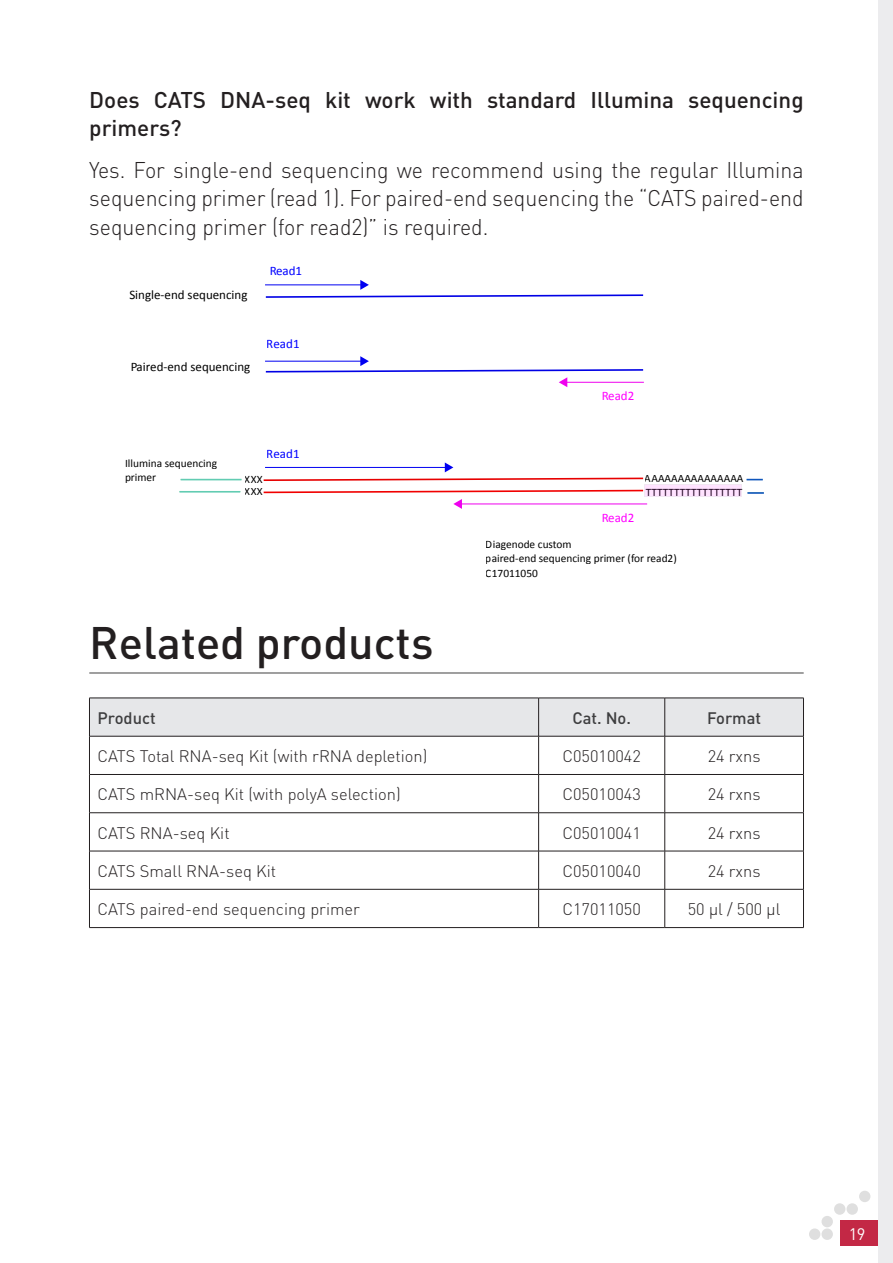
<style>
.page{position:relative;width:893px;height:1263px;background:#fff}
.page>*{position:absolute;margin:0;border:0;box-sizing:border-box;transform-origin:0 0}
.t1{font:500 45px "DIN";color:#231f20}
.BODY{font:300 22.5px/28.5px "DIN";color:#231f20;text-align:justify;scale:.95 1}
.t2{font:500 22.5px/28.5px "DIN";color:#231f20}
.TAB_left{font:300 16.5px "DIN";color:#231f20}
.TAB{font:300 16.5px "DIN";color:#231f20}
.TAB-2{font:500 16.5px "DIN";color:#3e3e3f}
.t3{font:16.5px "DIN";color:#fff}
.t4{font:13.05px "Calibri";color:#000}
.t5{font:13.05px "Calibri";color:#00f}
.t6{font:13.05px "Calibri";color:#f0f}
.t7{font:11.4px/14.5px "Calibri";color:#000}
</style>
<div class="page">
<div style="left:840px;top:1220px;width:53px;height:26px;background:#c32845"></div>
<div style="left:878px;top:0;width:15px;height:1263px;background:#ececee"></div>
<div style="left:821px;top:1228px;width:12px;height:12px;background:#dfdfdf;border-radius:50%"></div>
<div style="left:809px;top:1228px;width:11px;height:12px;background:#dfdfdf;border-radius:50%"></div>
<div style="left:821px;top:1216px;width:12px;height:11px;background:#dfdfdf;border-radius:50%"></div>
<div style="left:834px;top:1203px;width:11px;height:12px;background:#dfdfdf;border-radius:50%"></div>
<div style="left:847px;top:1203px;width:11px;height:12px;background:#dfdfdf;border-radius:50%"></div>
<div style="left:859px;top:1191px;width:11px;height:11px;background:#dfdfdf;border-radius:50%"></div>
<hr style="left:89px;top:672px;width:715px;height:2px;background:#808080">
<div style="left:90px;top:699px;width:713px;height:37px;background:#e6e7e9"></div>
<hr style="left:89px;top:698px;width:450px;height:1px;background:#231f20">
<hr style="left:89px;top:698px;width:1px;height:38px;background:#231f20">
<hr style="left:539px;top:698px;width:126px;height:1px;background:#231f20">
<hr style="left:538px;top:698px;width:1px;height:38px;background:#231f20">
<hr style="left:665px;top:698px;width:139px;height:1px;background:#231f20">
<hr style="left:664px;top:698px;width:1px;height:38px;background:#231f20">
<hr style="left:803px;top:698px;width:1px;height:38px;background:#231f20">
<hr style="left:89px;top:736px;width:450px;height:1px;background:#231f20">
<hr style="left:89px;top:736px;width:1px;height:38px;background:#231f20">
<hr style="left:539px;top:736px;width:126px;height:1px;background:#231f20">
<hr style="left:538px;top:736px;width:1px;height:38px;background:#231f20">
<hr style="left:665px;top:736px;width:139px;height:1px;background:#231f20">
<hr style="left:664px;top:736px;width:1px;height:38px;background:#231f20">
<hr style="left:803px;top:736px;width:1px;height:38px;background:#231f20">
<hr style="left:89px;top:774px;width:450px;height:1px;background:#231f20">
<hr style="left:89px;top:775px;width:1px;height:37px;background:#231f20">
<hr style="left:539px;top:774px;width:126px;height:1px;background:#231f20">
<hr style="left:538px;top:775px;width:1px;height:37px;background:#231f20">
<hr style="left:665px;top:774px;width:139px;height:1px;background:#231f20">
<hr style="left:664px;top:775px;width:1px;height:37px;background:#231f20">
<hr style="left:803px;top:775px;width:1px;height:37px;background:#231f20">
<hr style="left:89px;top:812px;width:450px;height:1px;background:#231f20">
<hr style="left:89px;top:813px;width:1px;height:38px;background:#231f20">
<hr style="left:539px;top:812px;width:126px;height:1px;background:#231f20">
<hr style="left:538px;top:813px;width:1px;height:38px;background:#231f20">
<hr style="left:665px;top:812px;width:139px;height:1px;background:#231f20">
<hr style="left:664px;top:813px;width:1px;height:38px;background:#231f20">
<hr style="left:803px;top:813px;width:1px;height:38px;background:#231f20">
<hr style="left:89px;top:851px;width:450px;height:1px;background:#231f20">
<hr style="left:89px;top:851px;width:1px;height:38px;background:#231f20">
<hr style="left:539px;top:851px;width:126px;height:1px;background:#231f20">
<hr style="left:538px;top:851px;width:1px;height:38px;background:#231f20">
<hr style="left:665px;top:851px;width:139px;height:1px;background:#231f20">
<hr style="left:664px;top:851px;width:1px;height:38px;background:#231f20">
<hr style="left:803px;top:851px;width:1px;height:38px;background:#231f20">
<hr style="left:89px;top:889px;width:450px;height:1px;background:#231f20">
<hr style="left:89px;top:889px;width:1px;height:38px;background:#231f20">
<hr style="left:539px;top:889px;width:126px;height:1px;background:#231f20">
<hr style="left:538px;top:889px;width:1px;height:38px;background:#231f20">
<hr style="left:665px;top:889px;width:139px;height:1px;background:#231f20">
<hr style="left:664px;top:889px;width:1px;height:38px;background:#231f20">
<hr style="left:803px;top:889px;width:1px;height:38px;background:#231f20">
<hr style="left:89px;top:927px;width:450px;height:1px;background:#231f20">
<hr style="left:539px;top:927px;width:126px;height:1px;background:#231f20">
<hr style="left:665px;top:927px;width:139px;height:1px;background:#231f20">
<hr style="left:181px;top:479px;width:60px;height:1px;background:#62ccb2">
<hr style="left:179px;top:491px;width:61px;height:2px;background:#62ccb2">
<svg style="left:747px;top:479px;width:16px;height:1px"></svg>
<svg style="left:747px;top:492px;width:17px;height:2px"></svg>
<div style="left:644px;top:484px;width:98px;height:13px;background:#ffe2ff"></div>
<svg style="left:263px;top:462px;width:381px;height:19px"></svg>
<hr style="left:460px;top:503px;width:187px;height:1px;background:#ef00ee">
<svg style="left:263px;top:489px;width:382px;height:20px"></svg>
<svg style="left:265px;top:280px;width:379px;height:18px"></svg>
<svg style="left:265px;top:356px;width:379px;height:31px"></svg>
<h3 class="t2" style="left:89px;top:85px;width:716px">Does CATS DNA-seq kit work with standard Illumina sequencing primers?</h3>
<p class="BODY" style="left:89px;top:155px;width:753px">Yes. For single-end sequencing we recommend using the regular Illumina sequencing primer (read 1). For paired-end sequencing the “CATS paired-end sequencing primer (for read2)” is required.</p>
<p class="t4" style="left:129px;top:286px;width:120px">Single-end sequencing</p>
<p class="t4" style="left:130px;top:358px;width:122px">Paired-end sequencing</p>
<p class="t5" style="left:269px;top:263px;width:34px">Read1</p>
<p class="t5" style="left:267px;top:336px;width:34px">Read1</p>
<p class="t6" style="left:601px;top:388px;width:34px">Read2</p>
<p class="t7" style="left:125px;top:456px;width:94px">Illumina sequencing primer</p>
<p class="t5" style="left:267px;top:445px;width:34px">Read1</p>
<p class="t7" style="left:245px;top:473px;width:19px;line-height:12.1px">XXX<br>XXX</p>
<p class="t7" style="left:645px;top:471px;width:100px;line-height:14px">AAAAAAAAAAAAAAA<br>TTTTTTTTTTTTTTTTT</p>
<p class="t6" style="left:601px;top:510px;width:34px">Read2</p>
<p class="t7" style="left:486px;top:537px;width:193px">Diagenode custom<br>paired-end sequencing primer (for read2)<br>C17011050</p>
<h1 class="t1" style="left:89px;top:614px;width:346px">Related products</h1>
<p class="TAB-2" style="left:98px;top:707px;width:60px">Product</p>
<p class="TAB-2" style="left:572px;top:707px;width:60px">Cat. No.</p>
<p class="TAB-2" style="left:707px;top:707px;width:56px">Format</p>
<p class="TAB_left" style="left:98px;top:746px;width:331px">CATS Total RNA-seq Kit (with rRNA depletion)</p>
<p class="TAB" style="left:562px;top:746px;width:80px">C05010042</p>
<p class="TAB" style="left:708px;top:746px;width:54px">24 rxns</p>
<p class="TAB_left" style="left:98px;top:784px;width:305px">CATS mRNA-seq Kit (with polyA selection)</p>
<p class="TAB" style="left:562px;top:784px;width:80px">C05010043</p>
<p class="TAB" style="left:708px;top:784px;width:54px">24 rxns</p>
<p class="TAB_left" style="left:98px;top:822px;width:134px">CATS RNA-seq Kit</p>
<p class="TAB" style="left:562px;top:822px;width:80px">C05010041</p>
<p class="TAB" style="left:708px;top:822px;width:54px">24 rxns</p>
<p class="TAB_left" style="left:98px;top:861px;width:180px">CATS Small RNA-seq Kit</p>
<p class="TAB" style="left:562px;top:861px;width:80px">C05010040</p>
<p class="TAB" style="left:708px;top:861px;width:54px">24 rxns</p>
<p class="TAB_left" style="left:98px;top:899px;width:264px">CATS paired-end sequencing primer</p>
<p class="TAB" style="left:562px;top:899px;width:80px">C17011050</p>
<p class="TAB" style="left:688px;top:899px;width:94px">50 µl / 500 µl</p>
<p class="t3" style="left:849px;top:1224px;width:18px">19</p>
</div>
